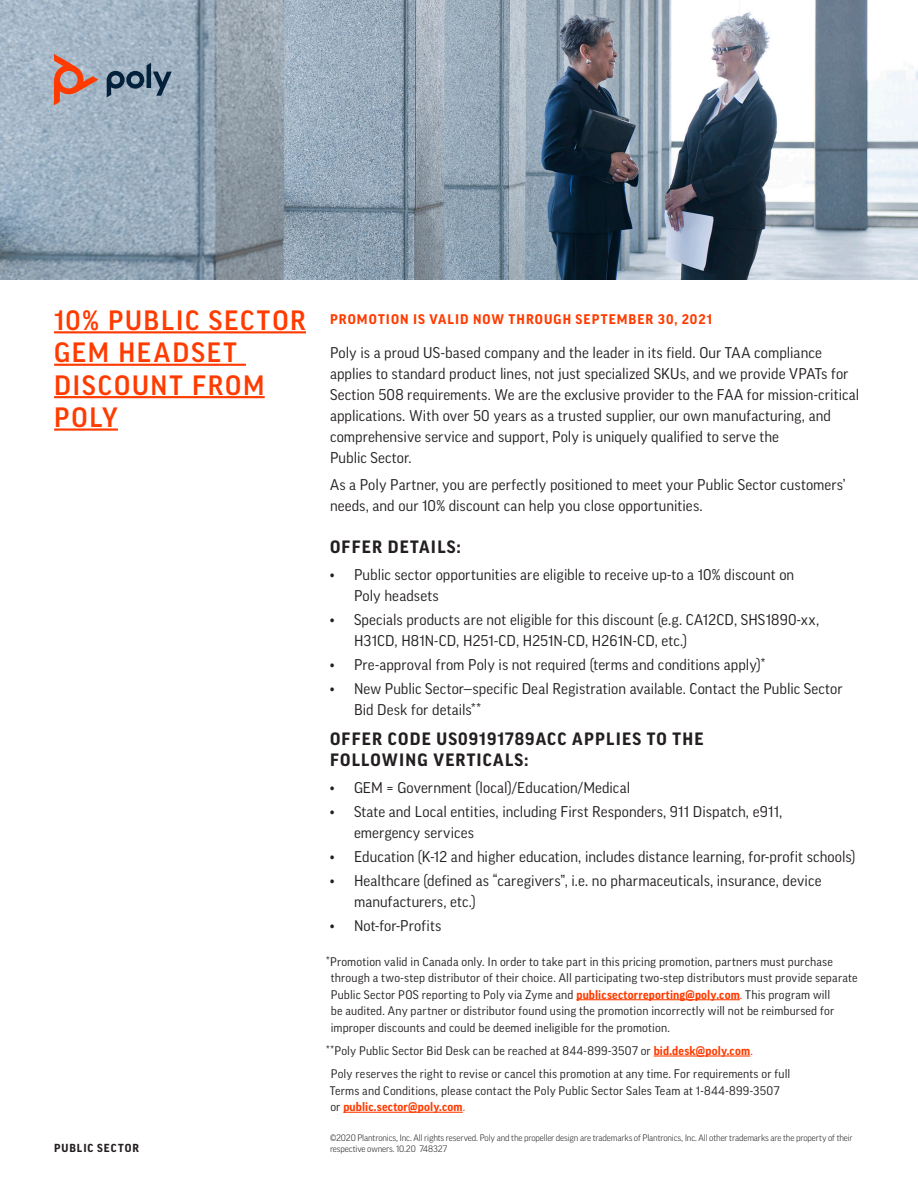
<style>
.page{position:relative;width:918px;height:1188px;background:#fff}
.page>*{position:absolute;margin:0;border:0;box-sizing:border-box;transform-origin:0 0}
.t1{font:500 27px/32.4px "Good Pro";letter-spacing:.065em;color:#ff3b00}
.t2{font:700 17.25px/20.7px "Good Pro";letter-spacing:.07em;color:#231f20}
.t3{font:15px/21px "Good Pro";letter-spacing:.005em;color:#231f20}
.t4{font:700 13.5px "Good Pro";letter-spacing:.08em;color:#ff3b00}
.t5{font:12px/16.5px "Good Pro";letter-spacing:.015em;color:#231f20}
.t6{font:700 11.25px "Good Pro";letter-spacing:.085em;color:#231f20}
.t7{font:300 9px/10.8px "Good Pro";letter-spacing:-.015em;color:#231f20}
.s1{font-weight:700;color:#ff3b00}
.s2{color:#ff3b00}
</style>
<div class="page">
<img style="left:0;top:0;width:918px;height:279px">
<hr style="left:576px;top:999px;width:164px;height:1px;background:#ff3b00">
<hr style="left:654px;top:1055px;width:96px;height:2px;background:#ff3b00">
<hr style="left:343px;top:1112px;width:120px;height:1px;background:#ff3b00">
<hr style="left:54px;top:331px;width:252px;height:2px;background:#ff3b00">
<hr style="left:54px;top:364px;width:192px;height:2px;background:#ff3b00">
<hr style="left:54px;top:396px;width:211px;height:2px;background:#ff3b00">
<hr style="left:54px;top:428px;width:64px;height:3px;background:#ff3b00">
<svg style="left:107px;top:63px;width:65px;height:34px;background:#6e8497"></svg>
<svg style="left:54px;top:54px;width:44px;height:51px;background:#c28f87"></svg>
<h1 class="t1" style="left:54px;top:304px;width:253px">10% PUBLIC SECTOR<br>GEM HEADSET<br>DISCOUNT FROM<br>POLY</h1>
<p class="t6" style="left:54px;top:1142px;width:87px">PUBLIC SECTOR</p>
<p class="t4" style="left:330px;top:311px;width:383px">PROMOTION IS VALID NOW THROUGH SEPTEMBER 30, 2021</p>
<p class="t3" style="left:330px;top:343px;width:531px">Poly is a proud US-based company and the leader in its field. Our TAA compliance applies to standard product lines, not just specialized SKUs, and we provide VPATs for Section 508 requirements. We are the exclusive provider to the FAA for mission-critical applications. With over 50 years as a trusted supplier, our own manufacturing, and comprehensive service and support, Poly is uniquely qualified to serve the<br>Public Sector.</p>
<p class="t3" style="left:330px;top:475px;width:517px">As a Poly Partner, you are perfectly positioned to meet your Public Sector customers’ needs, and our 10% discount can help you close opportunities.</p>
<p class="t2" style="left:330px;top:537px;width:132px">OFFER DETAILS:</p>
<p class="t3" style="left:354px;top:564px;width:442px;text-indent:-24px">• Public sector opportunities are eligible to receive up-to a 10% discount on<br>Poly headsets</p>
<p class="t3" style="left:354px;top:609px;width:467px;text-indent:-24px">• Specials products are not eligible for this discount (e.g. CA12CD, SHS1890-xx,<br>H31CD, H81N-CD, H251-CD, H251N-CD, H261N-CD, etc.)</p>
<p class="t3" style="left:330px;top:654px;width:437px">• Pre-approval from Poly is not required (terms and conditions apply)*</p>
<p class="t3" style="left:354px;top:678px;width:490px;text-indent:-24px">• New Public Sector—specific Deal Registration available. Contact the Public Sector<br>Bid Desk for details**</p>
<p class="t2" style="left:330px;top:728px;width:375px">OFFER CODE US09191789ACC APPLIES TO THE<br>FOLLOWING VERTICALS:</p>
<p class="t3" style="left:330px;top:777px;width:302px">• GEM = Government (local)/Education/Medical</p>
<p class="t3" style="left:354px;top:801px;width:430px;text-indent:-24px">• State and Local entities, including First Responders, 911 Dispatch, e911, emergency services</p>
<p class="t3" style="left:330px;top:846px;width:527px">• Education (K-12 and higher education, includes distance learning, for-profit schools)</p>
<p class="t3" style="left:354px;top:870px;width:469px;text-indent:-24px">• Healthcare (defined as “caregivers”, i.e. no pharmaceuticals, insurance, device manufacturers, etc.)</p>
<p class="t3" style="left:330px;top:915px;width:113px">• Not-for-Profits</p>
<p class="t5" style="left:331px;top:953px;width:528px;text-indent:-5px">*Promotion valid in Canada only. In order to take part in this pricing promotion, partners must purchase through a two-step distributor of their choice. All participating two-step distributors must provide separate Public Sector POS reporting to Poly via Zyme and <span class="s1">publicsectorreporting@poly.com</span><span class="s2">.</span> This program will<br>be audited. Any partner or distributor found using the promotion incorrectly will not be reimbursed for improper discounts and could be deemed ineligible for the promotion.</p>
<p class="t5" style="left:331px;top:1039px;width:461px;line-height:23.2px;text-indent:-5px">**Poly Public Sector Bid Desk can be reached at 844-899-3507 or <span class="s1">bid.desk@poly.com</span><span class="s2">.<br></span>Poly reserves the right to revise or cancel this promotion at any time. For requirements or full</p>
<p class="t5" style="left:330px;top:1082px;width:451px">Terms and Conditions, please contact the Poly Public Sector Sales Team at 1-844-899-3507 or <span class="s1">public.sector@poly.com</span><span class="s2">.</span></p>
<p class="t7" style="left:330px;top:1133px;width:524px">©2020 Plantronics, Inc. All rights reserved. Poly and the propeller design are trademarks of Plantronics, Inc. All other trademarks are the property of their respective owners. 10.20 748327</p>
</div>
